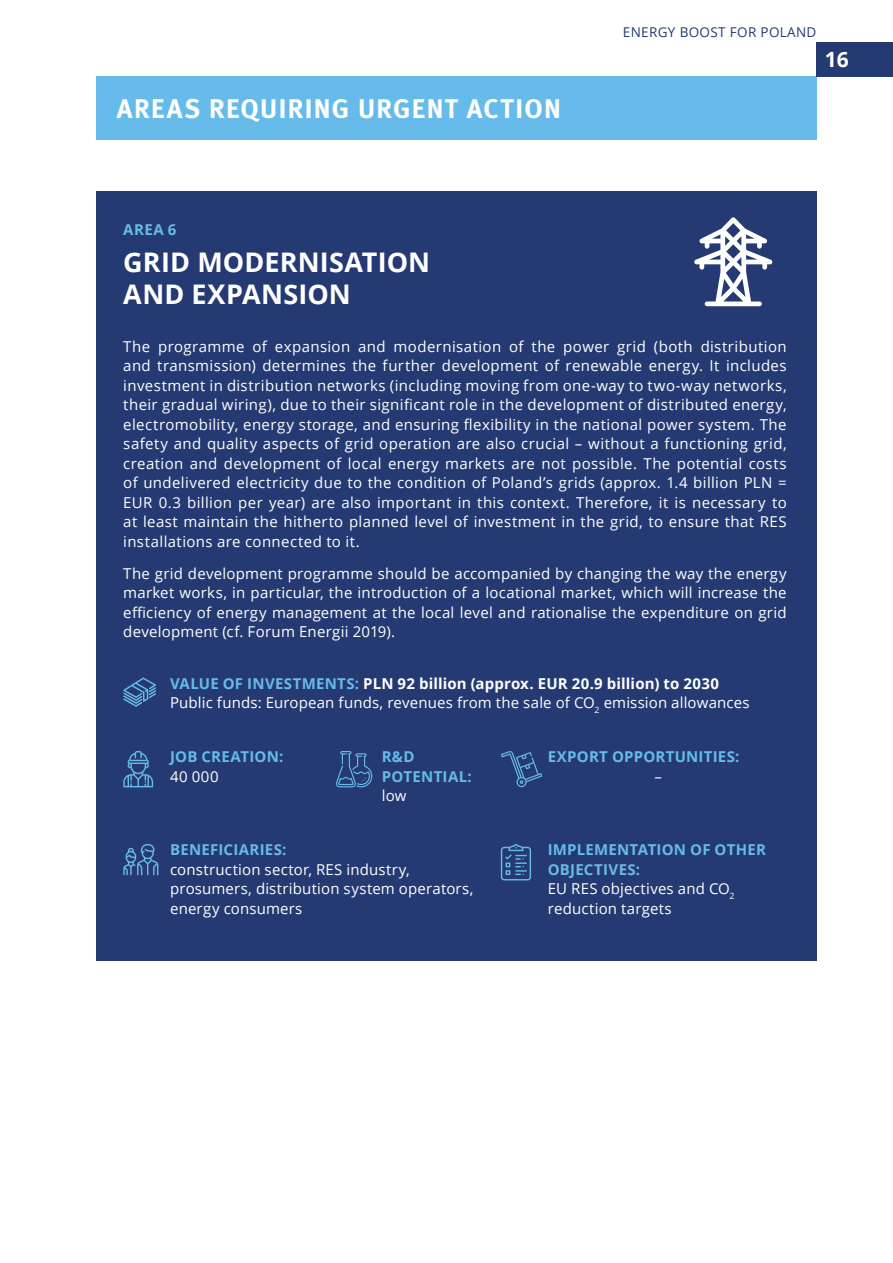
<style>
.page{position:relative;width:893px;height:1263px;background:#fff}
.page>*{position:absolute;margin:0;border:0;box-sizing:border-box;transform-origin:0 0}
.txt{font:700 27px/32.4px "Open Sans";letter-spacing:.005em;color:#fff}
.txt-2{font:27px "Meta Bold CELF";letter-spacing:.05em;color:#fff}
.t1{font:700 21px "Open Sans";color:#fff}
.txt-3{font:15px/19.5px "Open Sans";letter-spacing:.02em;color:#fff;text-align:justify}
.txt_tabela2{font:15px/19.5px "Open Sans";letter-spacing:.01em;color:#fff}
.txt_tabela2-2{font:700 15px/19.5px "Open Sans";letter-spacing:.02em;color:#66bbea}
.txt_tabela2-3{font:700 15px "Open Sans";letter-spacing:.01em;color:#fff}
.txt-4{font:700 15px "Open Sans";color:#66bbea}
.t2{font:13.5px "Open Sans";letter-spacing:.025em;color:#253a72}
.s1{color:#66bbea}
</style>
<div class="page">
<div style="left:96px;top:77px;width:720px;height:63px;background:#66bbea"></div>
<div style="left:816px;top:43px;width:77px;height:34px;background:#253a72"></div>
<div style="left:96px;top:191px;width:720px;height:770px;background:#253a72"></div>
<svg style="left:123px;top:677px;width:33px;height:30px"></svg>
<svg style="left:123px;top:751px;width:30px;height:36px"></svg>
<svg style="left:336px;top:751px;width:36px;height:36px"></svg>
<svg style="left:501px;top:751px;width:41px;height:36px"></svg>
<svg style="left:123px;top:844px;width:35px;height:31px"></svg>
<svg style="left:501px;top:844px;width:30px;height:36px"></svg>
<svg style="left:694px;top:217px;width:78px;height:89px"></svg>
<p class="txt-2" style="left:117px;top:92px;width:446px">AREAS REQUIRING URGENT ACTION</p>
<p class="t2" style="left:623px;top:23px;width:195px">ENERGY BOOST FOR POLAND</p>
<p class="t1" style="left:825px;top:45px;width:25px">16</p>
<p class="txt-4" style="left:123px;top:219px;width:55px">AREA 6</p>
<p class="txt" style="left:123px;top:245px;width:308px">GRID MODERNISATION<br>AND EXPANSION</p>
<p class="txt-3" style="left:123px;top:336px;width:665px">The programme of expansion and modernisation of the power grid (both distribution and transmission) determines the further development of renewable energy. It includes investment in distribution networks (including moving from one-way to two-way networks, their gradual wiring), due to their significant role in the development of distributed energy, electromobility, energy storage, and ensuring flexibility in the national power system. The safety and quality aspects of grid operation are also crucial – without a functioning grid, creation and development of local energy markets are not possible. The potential costs of undelivered electricity due to the condition of Poland’s grids (approx. 1.4 billion PLN = EUR 0.3 billion per year) are also important in this context. Therefore, it is necessary to at least maintain the hitherto planned level of investment in the grid, to ensure that RES installations are connected to it.</p>
<p class="txt-3" style="left:123px;top:563px;width:665px">The grid development programme should be accompanied by changing the way the energy market works, in particular, the introduction of a locational market, which will increase the efficiency of energy management at the local level and rationalise the expenditure on grid development (cf. Forum Energii 2019).</p>
<p class="txt_tabela2-3" style="left:170px;top:673px;width:550px"><span class="s1">VALUE OF INVESTMENTS:</span> PLN 92 billion (approx. EUR 20.9 billion) to 2030</p>
<p class="txt_tabela2" style="left:170px;top:693px;width:581px">Public funds: European funds, revenues from the sale of CO<sub>2</sub> emission allowances</p>
<p class="txt_tabela2-2" style="left:170px;top:747px;width:115px">JOB CREATION:</p>
<p class="txt_tabela2" style="left:170px;top:766px;width:50px">40 000</p>
<p class="txt_tabela2-2" style="left:548px;top:747px;width:193px">EXPORT OPPORTUNITIES:</p>
<p class="txt_tabela2" style="left:655px;top:766px;width:9px">–</p>
<p class="txt_tabela2-2" style="left:382px;top:747px;width:92px">R&amp;D<br>POTENTIAL:</p>
<p class="txt_tabela2" style="left:382px;top:786px;width:26px">low</p>
<p class="txt_tabela2-2" style="left:170px;top:840px;width:118px">BENEFICIARIES:</p>
<p class="txt_tabela2" style="left:170px;top:859px;width:305px">construction sector, RES industry, prosumers, distribution system operators, energy consumers</p>
<p class="txt_tabela2-2" style="left:548px;top:840px;width:220px">IMPLEMENTATION OF OTHER<br>OBJECTIVES:</p>
<p class="txt_tabela2" style="left:548px;top:879px;width:188px">EU RES objectives and CO<sub>2 </sub>reduction targets</p>
</div>
